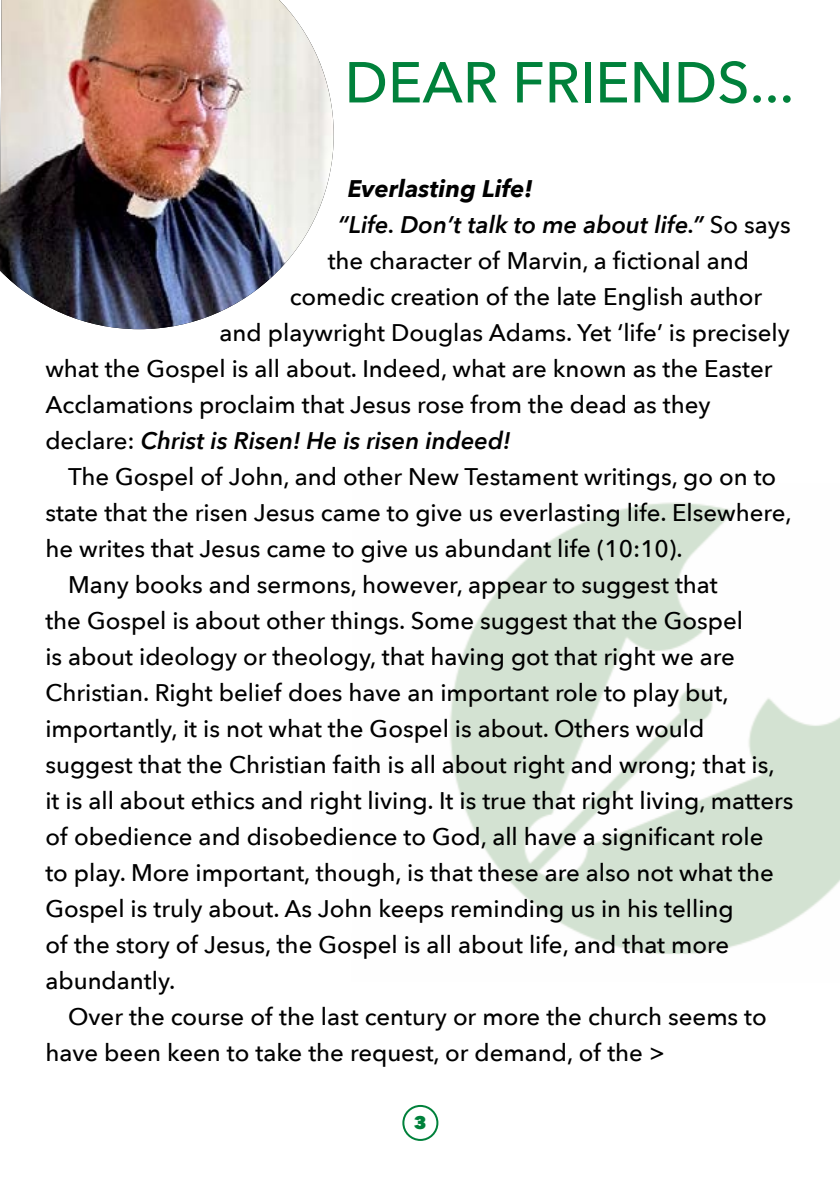
<style>
.page{position:relative;width:840px;height:1191px;background:#fff}
.page>*{position:absolute;margin:0;border:0;box-sizing:border-box;transform-origin:0 0}
.t1{font:500 57px "Avenir Next";color:#00813b}
.t2{font:500 24px "Avenir Next";color:#000}
.t3{font:italic 600 24px "Avenir Next";color:#000}
.t4{font:italic 700 24px "Avenir Next";color:#000}
.t5{font:800 18px "Avenir Next";color:#00813b}
.s1{font-weight:500;font-style:normal}
</style>
<div class="page">
<div style="left:402px;top:1105px;width:36px;height:36px;border:2px solid #00813b;border-radius:50%"></div>
<img style="left:0;top:0;width:333px;height:329px">
<img style="left:450px;top:502px;width:389px;height:452px">
<h1 class="t1" style="left:344px;top:34px;width:451px">DEAR FRIENDS...</h1>
<p class="t4" style="left:347px;top:168px;width:187px">Everlasting Life!</p>
<p class="t3" style="left:337px;top:204px;width:454px">“Life. Don’t talk to me about life.” <span class="s1">So says</span></p>
<p class="t2" style="left:327px;top:240px;width:422px">the character of Marvin, a fictional and</p>
<p class="t2" style="left:289px;top:276px;width:473px">comedic creation of the late English author</p>
<p class="t2" style="left:219px;top:312px;width:571px">and playwright Douglas Adams. Yet ‘life’ is precisely</p>
<p class="t2" style="left:45px;top:348px;width:728px">what the Gospel is all about. Indeed, what are known as the Easter</p>
<p class="t2" style="left:45px;top:384px;width:666px">Acclamations proclaim that Jesus rose from the dead as they</p>
<p class="t3" style="left:45px;top:420px;width:466px"><span class="s1">declare:</span> Christ is Risen! He is risen indeed!</p>
<p class="t2" style="left:68px;top:456px;width:709px">The Gospel of John, and other New Testament writings, go on to</p>
<p class="t2" style="left:45px;top:492px;width:747px">state that the risen Jesus came to give us everlasting life. Elsewhere,</p>
<p class="t2" style="left:45px;top:528px;width:638px">he writes that Jesus came to give us abundant life (10:10).</p>
<p class="t2" style="left:68px;top:564px;width:650px">Many books and sermons, however, appear to suggest that</p>
<p class="t2" style="left:45px;top:600px;width:698px">the Gospel is about other things. Some suggest that the Gospel</p>
<p class="t2" style="left:45px;top:636px;width:690px">is about ideology or theology, that having got that right we are</p>
<p class="t2" style="left:45px;top:672px;width:684px">Christian. Right belief does have an important role to play but,</p>
<p class="t2" style="left:45px;top:708px;width:660px">importantly, it is not what the Gospel is about. Others would</p>
<p class="t2" style="left:45px;top:744px;width:730px">suggest that the Christian faith is all about right and wrong; that is,</p>
<p class="t2" style="left:45px;top:780px;width:749px">it is all about ethics and right living. It is true that right living, matters</p>
<p class="t2" style="left:45px;top:816px;width:719px">of obedience and disobedience to God, all have a significant role</p>
<p class="t2" style="left:45px;top:852px;width:729px">to play. More important, though, is that these are also not what the</p>
<p class="t2" style="left:45px;top:888px;width:689px">Gospel is truly about. As John keeps reminding us in his telling</p>
<p class="t2" style="left:45px;top:924px;width:684px">of the story of Jesus, the Gospel is all about life, and that more</p>
<p class="t2" style="left:45px;top:960px;width:132px">abundantly.</p>
<p class="t2" style="left:68px;top:996px;width:700px">Over the course of the last century or more the church seems to</p>
<p class="t2" style="left:45px;top:1032px;width:621px">have been keen to take the request, or demand, of the &gt;</p>
<p class="t5" style="left:413px;top:1112px;width:14px">3</p>
</div>
